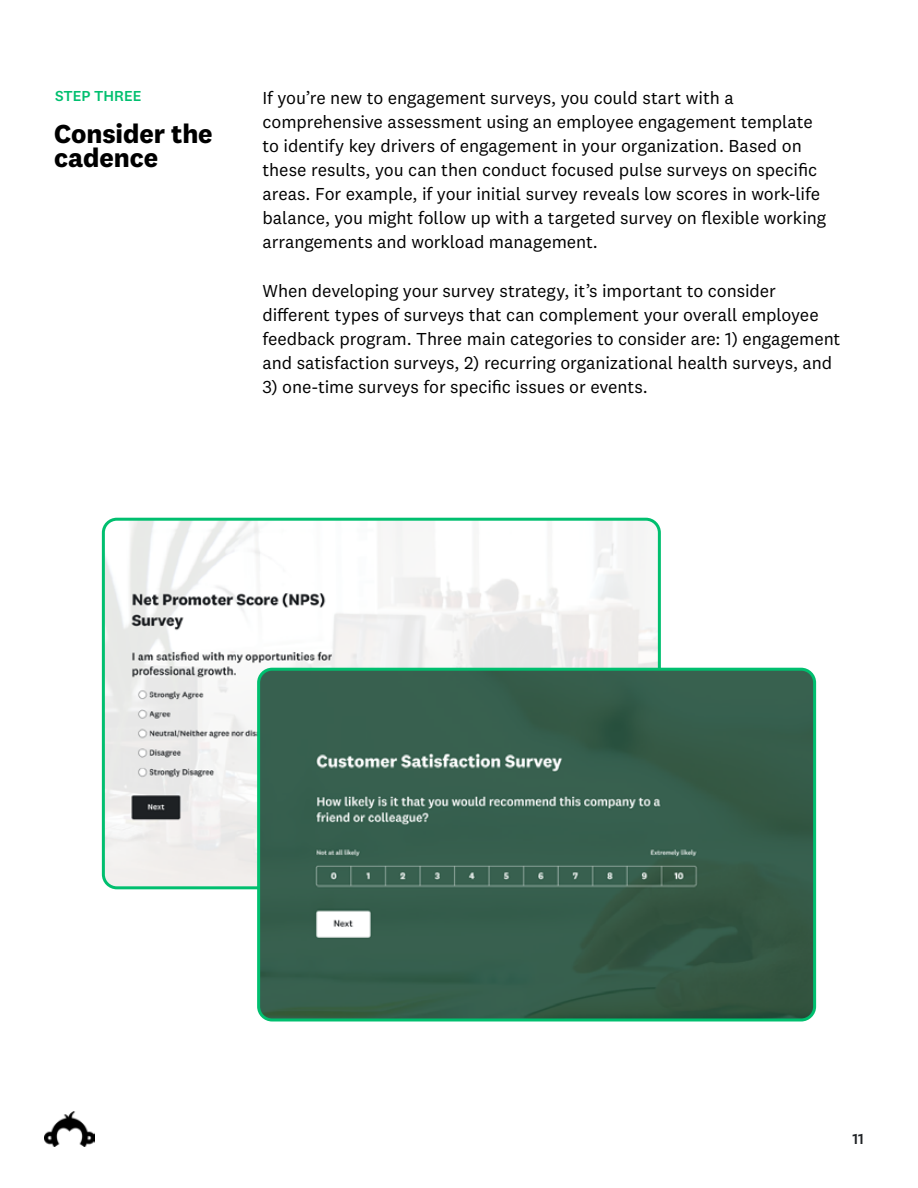
<style>
.page{position:relative;width:918px;height:1188px;background:#fff}
.page>*{position:absolute;margin:0;border:0;box-sizing:border-box;transform-origin:0 0}
.t1{font:700 27px/24px "National 2";letter-spacing:-.005em;color:#000}
.t2{font:18px/24px "National 2";letter-spacing:-.005em;color:#000}
.t3{font:500 15px "National 2";color:#00bf6f}
.t4{font:500 15px "National 2";color:#1e2124}
</style>
<div class="page">
<img style="left:45px;top:1112px;width:50px;height:35px">
<img style="left:104px;top:520px;width:553px;height:367px">
<div style="left:102px;top:518px;width:559px;height:371px;border:3px solid #00bf6f;border-radius:14px"></div>
<img style="left:259px;top:669px;width:555px;height:350px">
<div style="left:257px;top:668px;width:559px;height:353px;border:3px solid #00bf6f;border-radius:14px"></div>
<p class="t3" style="left:55px;top:87px;width:88px">STEP THREE</p>
<h1 class="t1" style="left:54px;top:121px;width:160px">Consider the cadence</h1>
<p class="t2" style="left:262px;top:85px;width:565px">If you’re new to engagement surveys, you could start with a comprehensive assessment using an employee engagement template to identify key drivers of engagement in your organization. Based on these results, you can then conduct focused pulse surveys on specific areas. For example, if your initial survey reveals low scores in work-life balance, you might follow up with a targeted survey on flexible working arrangements and workload management.</p>
<p class="t2" style="left:262px;top:278px;width:580px">When developing your survey strategy, it’s important to consider different types of surveys that can complement your overall employee feedback program. Three main categories to consider are: 1) engagement and satisfaction surveys, 2) recurring organizational health surveys, and</p>
<p class="t2" style="left:262px;top:374px;width:387px">3) one-time surveys for specific issues or events.</p>
<p class="t4" style="left:853px;top:1130px;width:13px">11</p>
</div>
